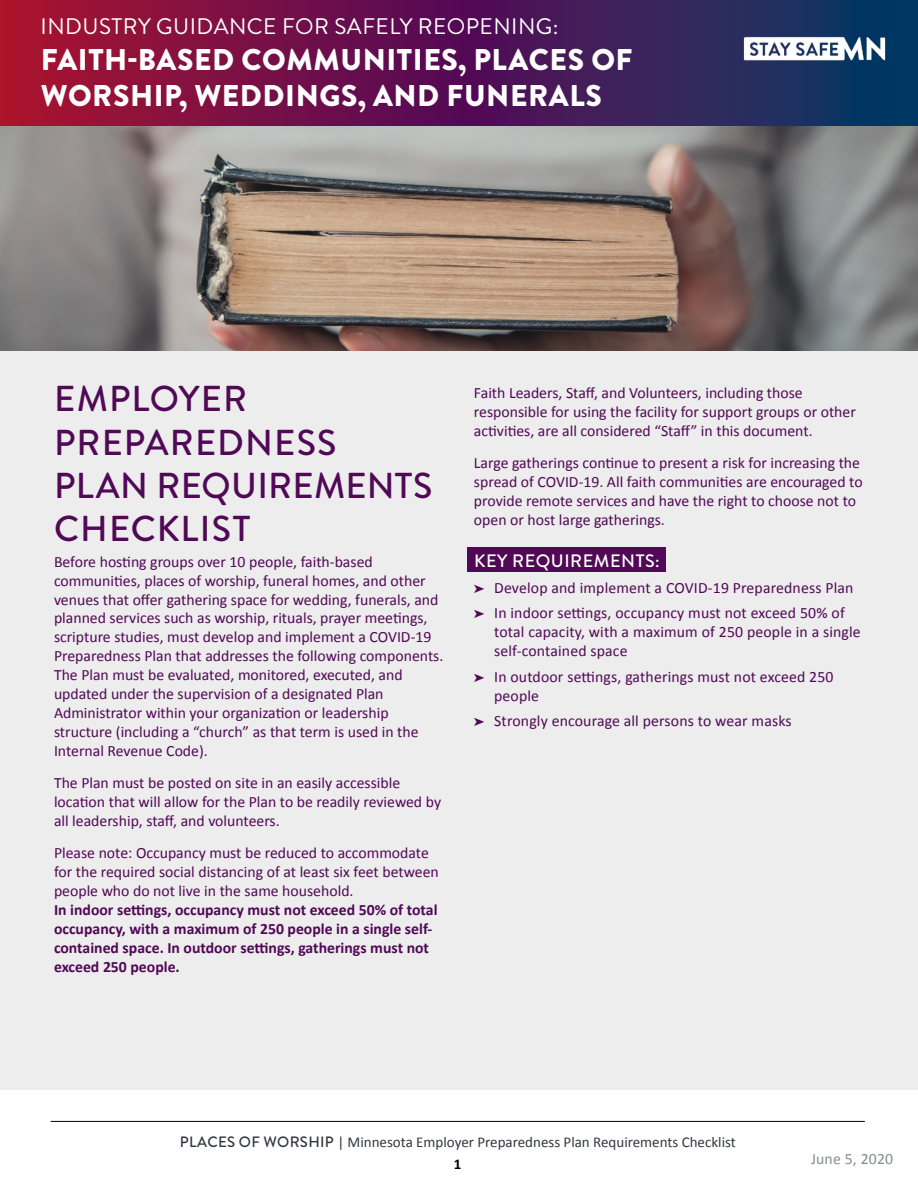
<style>
.page{position:relative;width:918px;height:1188px;background:#fff}
.page>*{position:absolute;margin:0;border:0;box-sizing:border-box;transform-origin:0 0}
.t1{font:500 36px/43.2px "Brandon Grotesque";letter-spacing:.025em;color:#510856}
.t2{font:900 30px/36px "Brandon Grotesque";letter-spacing:.02em;color:#fff}
.t3{font:22.5px "Brandon Grotesque";letter-spacing:.02em;color:#fff}
.t4{font:500 18px "Brandon Grotesque";letter-spacing:.03em;color:#fff}
.t5{font:15.75px/18.9px "Calibri";color:#510856}
.t6{font:700 15.75px/18.9px "Calibri";color:#510856}
.t7{font:15.75px "Calibri";letter-spacing:.01em;color:#878a8f}
.t8{font:15px "Calibri";color:#343741}
.t9{font:700 15px "Calibri";color:#000}
.s1{font-family:"Brandon Grotesque";font-weight:500}
</style>
<div class="page">
<hr style="left:51px;top:1121px;width:814px;height:1px;background:#000">
<img style="left:0;top:125px;width:918px;height:226px">
<div style="left:0;top:351px;width:918px;height:739px;background:#ecedec"></div>
<div style="left:467px;top:548px;width:199px;height:24px;background:#510856"></div>
<svg style="left:0;top:0;width:918px;height:125px;background:#59194e"></svg>
<img style="left:743px;top:36px;width:143px;height:25px">
<h3 class="t3" style="left:41px;top:11px;width:519px">INDUSTRY GUIDANCE FOR SAFELY REOPENING:</h3>
<h2 class="t2" style="left:41px;top:42px;width:593px">FAITH-BASED COMMUNITIES, PLACES OF<br>WORSHIP, WEDDINGS, AND FUNERALS</h2>
<h1 class="t1" style="left:54px;top:378px;width:380px">EMPLOYER<br>PREPAREDNESS<br>PLAN REQUIREMENTS<br>CHECKLIST</h1>
<p class="t5" style="left:54px;top:552px;width:391px">Before hosting groups over 10 people, faith-based communities, places of worship, funeral homes, and other venues that offer gathering space for wedding, funerals, and planned services such as worship, rituals, prayer meetings, scripture studies, must develop and implement a COVID-19<br>Preparedness Plan that addresses the following components.<br>The Plan must be evaluated, monitored, executed, and updated under the supervision of a designated Plan Administrator within your organization or leadership structure (including a “church” as that term is used in the Internal Revenue Code).</p>
<p class="t5" style="left:54px;top:774px;width:389px">The Plan must be posted on site in an easily accessible location that will allow for the Plan to be readily reviewed by all leadership, staff, and volunteers.</p>
<p class="t5" style="left:54px;top:844px;width:386px">Please note: Occupancy must be reduced to accommodate for the required social distancing of at least six feet between people who do not live in the same household.</p>
<p class="t6" style="left:54px;top:900px;width:385px">In indoor settings, occupancy must not exceed 50% of total occupancy, with a maximum of 250 people in a single self&shy;contained space. In outdoor settings, gatherings must not exceed 250 people.</p>
<p class="t5" style="left:474px;top:383px;width:383px">Faith Leaders, Staff, and Volunteers, including those responsible for using the facility for support groups or other activities, are all considered “Staff” in this document.</p>
<p class="t5" style="left:474px;top:454px;width:390px">Large gatherings continue to present a risk for increasing the spread of COVID-19. All faith communities are encouraged to provide remote services and have the right to choose not to open or host large gatherings.</p>
<p class="t4" style="left:474px;top:548px;width:187px">KEY REQUIREMENTS:</p>
<p class="t5" style="left:474px;top:575px;width:381px;line-height:25.7px">➤ Develop and implement a COVID-19 Preparedness Plan ➤ In indoor settings, occupancy must not exceed 50% of</p>
<p class="t5" style="left:494px;top:622px;width:368px">total capacity, with a maximum of 250 people in a single self-contained space</p>
<p class="t5" style="left:494px;top:667px;width:341px;text-indent:-20px">➤ In outdoor settings, gatherings must not exceed 250 people</p>
<p class="t5" style="left:474px;top:712px;width:319px">➤ Strongly encourage all persons to wear masks</p>
<p class="t8" style="left:180px;top:1132px;width:558px"><span class="s1">PLACES OF WORSHIP</span> | Minnesota Employer Preparedness Plan Requirements Checklist</p>
<p class="t9" style="left:454px;top:1155px;width:9px">1</p>
<p class="t7" style="left:811px;top:1149px;width:84px">June 5, 2020</p>
</div>
